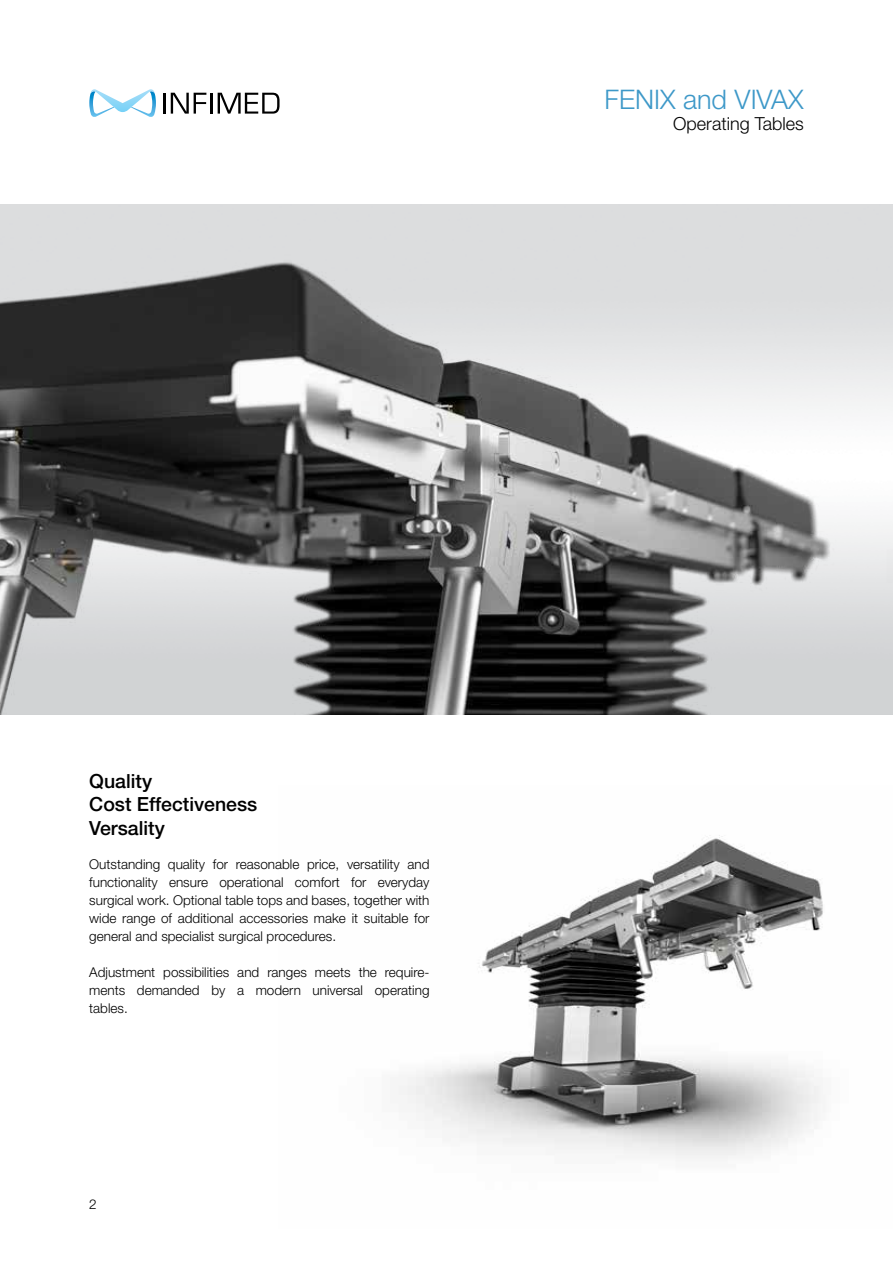
<style>
.page{position:relative;width:893px;height:1263px;background:#fff}
.page>*{position:absolute;margin:0;border:0;box-sizing:border-box;transform-origin:0 0}
.t1{font:300 27px "Helvetica Neue LT Pro";color:#3d98c8}
.t2{font:500 19.5px/23.4px "Helvetica Neue LT Pro";color:#000}
.t3{font:300 18px "Helvetica Neue LT Pro";color:#000}
.t4{font:300 13.5px/18px "Helvetica Neue LT Pro";color:#000;text-align:justify}
</style>
<div class="page">
<hr style="left:163px;top:93px;width:3px;height:21px;background:#000">
<svg style="left:171px;top:93px;width:35px;height:21px"></svg>
<hr style="left:210px;top:93px;width:3px;height:21px;background:#000">
<svg style="left:218px;top:93px;width:62px;height:21px"></svg>
<svg style="left:89px;top:89px;width:67px;height:28px"></svg>
<img style="left:398px;top:835px;width:425px;height:324px">
<img style="left:0;top:204px;width:800px;height:510px">
<img style="left:800px;top:204px;width:93px;height:511px">
<h1 class="t1" style="left:605px;top:82px;width:201px">FENIX and VIVAX</h1>
<h3 class="t3" style="left:673px;top:113px;width:132px">Operating Tables</h3>
<h2 class="t2" style="left:89px;top:769px;width:170px">Quality<br>Cost Effectiveness<br>Versality</h2>
<p class="t4" style="left:89px;top:855px;width:342px">Outstanding quality for reasonable price, versatility and functionality ensure operational comfort for everyday surgical work. Optional table tops and bases, together with wide range of additional accessories make it suitable for general and specialist surgical procedures.</p>
<p class="t4" style="left:89px;top:963px;width:342px">Adjustment possibilities and ranges meets the require&shy;ments demanded by a modern universal operating tables.</p>
<p class="t4" style="left:89px;top:1195px;width:9px">2</p>
</div>
